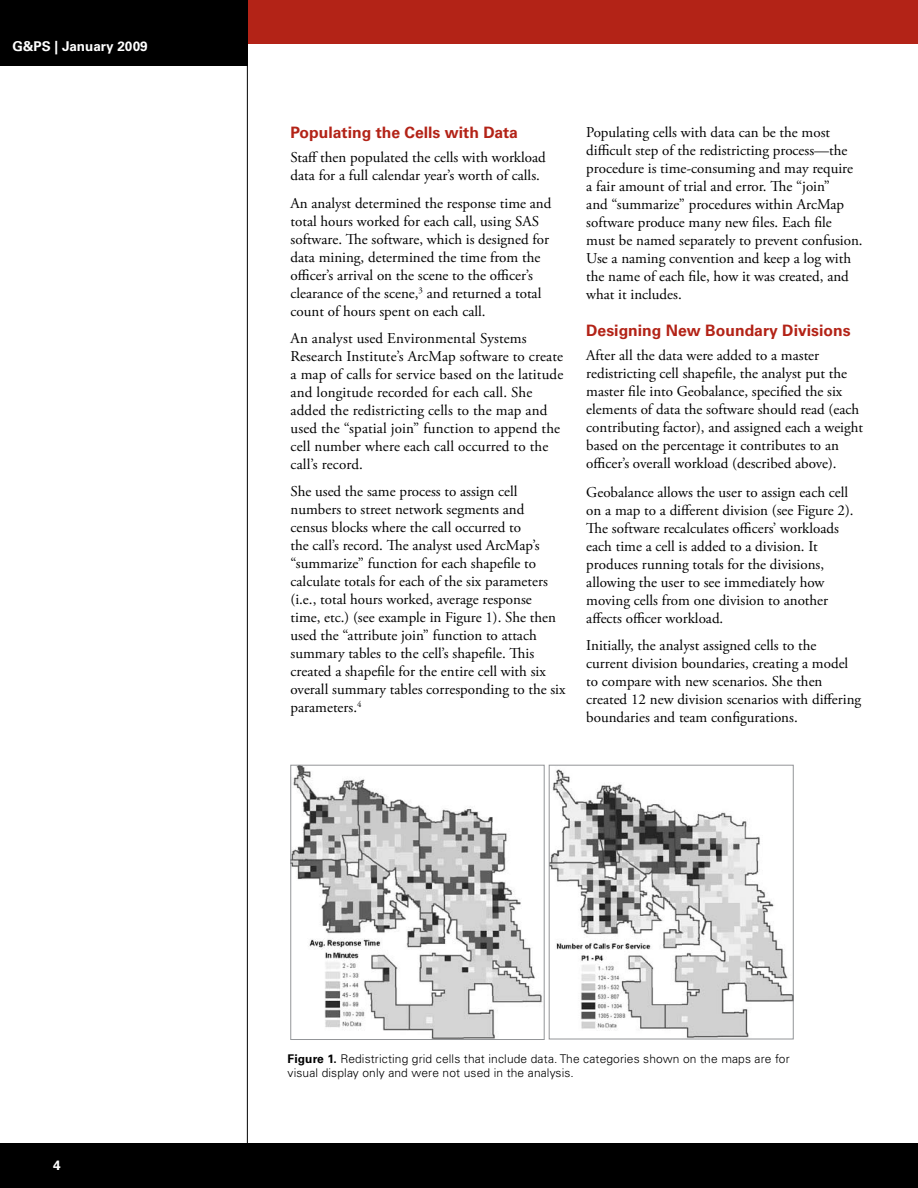
<style>
.page{position:relative;width:918px;height:1188px;background:#fff}
.page>*{position:absolute;margin:0;border:0;box-sizing:border-box;transform-origin:0 0}
.t1{font:700 15.75px "Univers";color:#b32317}
.t2{font:15px/18px "Adobe Garamond Pro";color:#000}
.t3{font:700 13.5px "Univers";color:#fff}
.t4{font:300 12px/14.4px "Univers";letter-spacing:.01em;color:#000}
.s1{font-weight:400}
.s2{font-weight:700}
</style>
<div class="page">
<hr style="left:247px;top:43px;width:1px;height:1139px;background:#000">
<div style="left:248px;top:0;width:670px;height:44px;background:#b32317"></div>
<div style="left:0;top:1144px;width:918px;height:44px;background:#000"></div>
<div style="left:0;top:0;width:248px;height:66px;background:#000"></div>
<img style="left:293px;top:767px;width:249px;height:271px">
<div style="left:291px;top:765px;width:253px;height:275px;border:1px solid #939598"></div>
<img style="left:551px;top:769px;width:240px;height:268px">
<div style="left:549px;top:765px;width:244px;height:274px;border:1px solid #939598"></div>
<p class="t3" style="left:13px;top:38px;width:137px">G&amp;PS | January 2009</p>
<p class="t3" style="left:53px;top:1157px;width:12px">4<span class="s1">4</span></p>
<p class="t1" style="left:291px;top:123px;width:229px">Populating the Cells with Data</p>
<p class="t2" style="left:291px;top:149px;width:257px">Staff then populated the cells with workload data for a full calendar year’s worth of calls.</p>
<p class="t2" style="left:291px;top:195px;width:262px">An analyst determined the response time and total hours worked for each call, using SAS software. The software, which is designed for data mining, determined the time from the officer’s arrival on the scene to the officer’s clearance of the scene,<sup>3</sup> and returned a total count of hours spent on each call.</p>
<p class="t2" style="left:291px;top:330px;width:274px">An analyst used Environmental Systems Research Institute’s ArcMap software to create a map of calls for service based on the latitude and longitude recorded for each call. She added the redistricting cells to the map and used the “spatial join” function to append the cell number where each call occurred to the call’s record.</p>
<p class="t2" style="left:291px;top:483px;width:277px">She used the same process to assign cell numbers to street network segments and<br>census blocks where the call occurred to<br>the call’s record. The analyst used ArcMap’s “summarize” function for each shapefile to calculate totals for each of the six parameters (i.e., total hours worked, average response<br>time, etc.) (see example in Figure 1). She then used the “attribute join” function to attach summary tables to the cell’s shapefile. This created a shapefile for the entire cell with six overall summary tables corresponding to the six parameters.<sup>4</sup></p>
<p class="t2" style="left:586px;top:124px;width:278px">Populating cells with data can be the most difficult step of the redistricting process—the procedure is time-consuming and may require a fair amount of trial and error. The “join”<br>and “summarize” procedures within ArcMap software produce many new files. Each file must be named separately to prevent confusion.<br>Use a naming convention and keep a log with the name of each file, how it was created, and what it includes.</p>
<p class="t1" style="left:586px;top:322px;width:266px">Designing New Boundary Divisions</p>
<p class="t2" style="left:586px;top:347px;width:278px">After all the data were added to a master redistricting cell shapefile, the analyst put the master file into Geobalance, specified the six elements of data the software should read (each contributing factor), and assigned each a weight based on the percentage it contributes to an officer’s overall workload (described above).</p>
<p class="t2" style="left:586px;top:484px;width:269px">Geobalance allows the user to assign each cell on a map to a different division (see Figure 2).<br>The software recalculates officers’ workloads each time a cell is added to a division. It produces running totals for the divisions, allowing the user to see immediately how moving cells from one division to another affects officer workload.</p>
<p class="t2" style="left:586px;top:637px;width:276px">Initially, the analyst assigned cells to the current division boundaries, creating a model to compare with new scenarios. She then created 12 new division scenarios with differing boundaries and team configurations.</p>
<p class="t4" style="left:288px;top:1051px;width:504px"><span class="s2">Figure 1.</span> Redistricting grid cells that include data. The categories shown on the maps are for visual display only and were not used in the analysis.</p>
</div>
